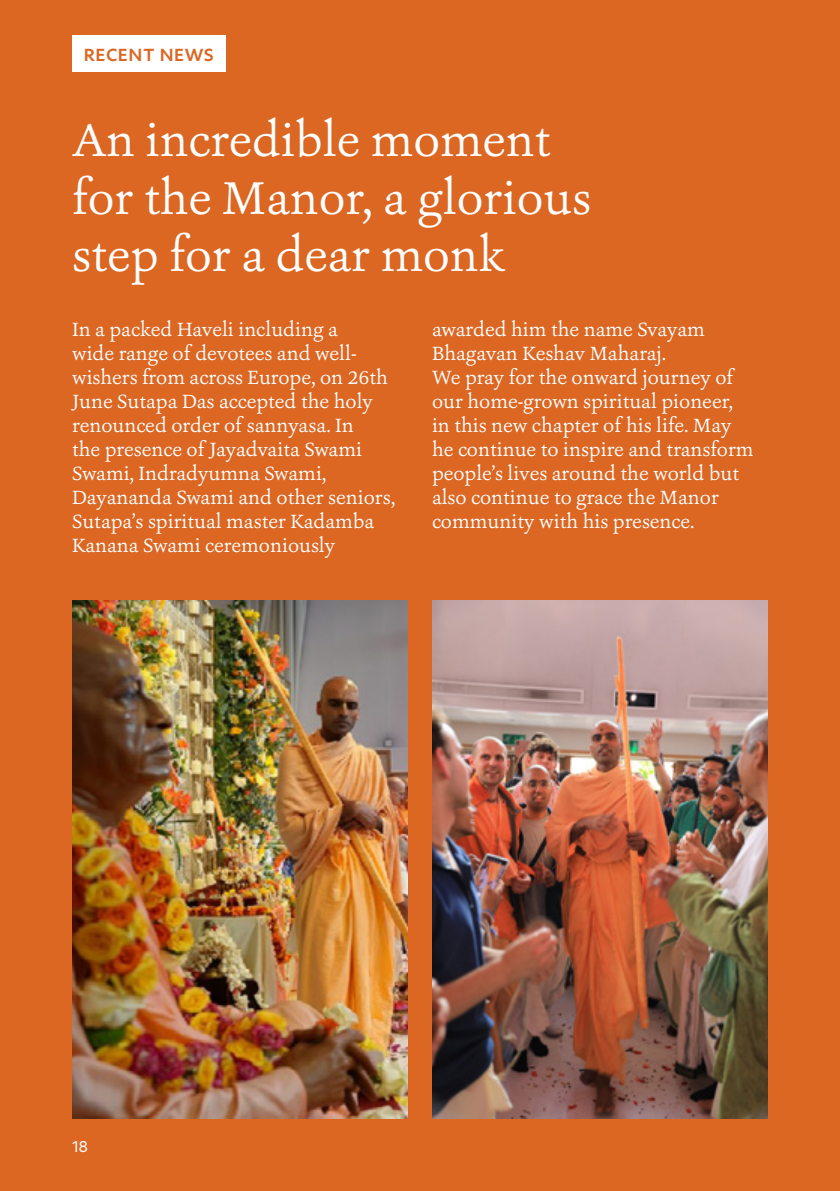
<style>
.page{position:relative;width:840px;height:1191px;background:#fff}
.page>*{position:absolute;margin:0;border:0;box-sizing:border-box;transform-origin:0 0}
.t1{font:48px/57.6px "Ashbury";color:#fff}
.t2{font:20px/24px "Ashbury";color:#fff}
.t3{font:700 18px "Ricardo";letter-spacing:.03em;color:#db6723}
.t4{font:16px "Ricardo";color:#fff}
</style>
<div class="page">
<div style="left:0;top:0;width:839px;height:1191px;background:#db6723"></div>
<div style="left:72px;top:36px;width:153px;height:36px;background:#fff"></div>
<img style="left:72px;top:600px;width:336px;height:519px">
<img style="left:432px;top:600px;width:335px;height:519px">
<p class="t3" style="left:84px;top:44px;width:132px">RECENT NEWS</p>
<h1 class="t1" style="left:72px;top:111px;width:520px">An incredible moment for the Manor, a glorious step for a dear monk</h1>
<p class="t2" style="left:72px;top:317px;width:324px">In a packed Haveli including a<br>wide range of devotees and well&shy;wishers from across Europe, on 26th<br>June Sutapa Das accepted the holy renounced order of sannyasa. In<br>the presence of Jayadvaita Swami<br>Swami, Indradyumna Swami,<br>Dayananda Swami and other seniors,<br>Sutapa’s spiritual master Kadamba<br>Kanana Swami ceremoniously</p>
<p class="t2" style="left:432px;top:317px;width:323px">awarded him the name Svayam<br>Bhagavan Keshav Maharaj.<br>We pray for the onward journey of our home-grown spiritual pioneer, in this new chapter of his life. May he continue to inspire and transform people’s lives around the world but also continue to grace the Manor community with his presence.</p>
<p class="t4" style="left:72px;top:1136px;width:18px">18</p>
</div>
